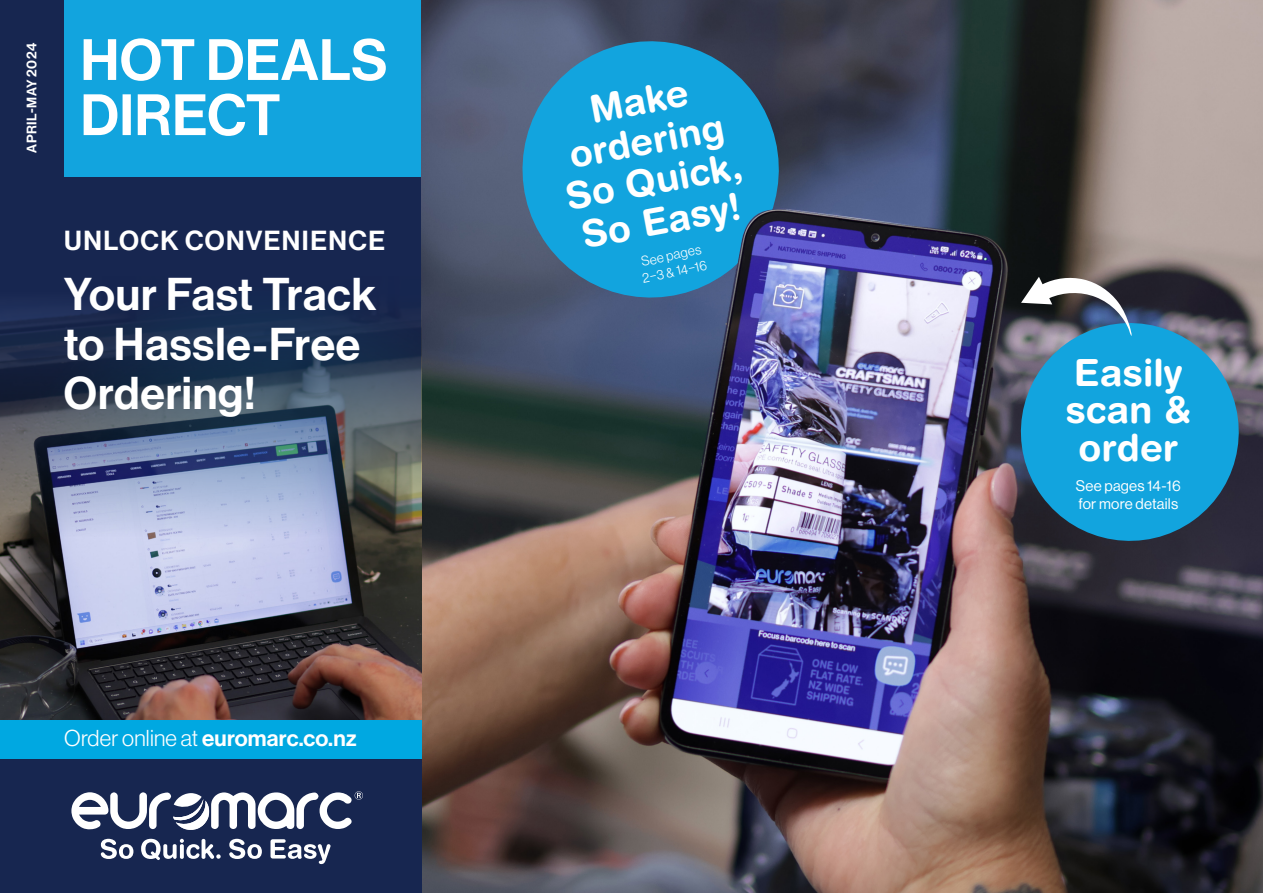
<style>
.page{position:relative;width:1263px;height:893px;background:#fff}
.page>*{position:absolute;margin:0;border:0;box-sizing:border-box;transform-origin:0 0}
.Price_Size{font:45px/49.5px "Neue Haas Display Mediu";letter-spacing:.02em;color:#fff}
.FREE{font:700 37.5px/40.7px "Helvetica Rounded LT Std";letter-spacing:.005em;color:#fff;text-align:center}
.Price_Size-2{font:27px "Neue Haas Display Mediu";letter-spacing:.055em;color:#fff}
.t1{font:22.5px "Neue Haas Display Mediu";letter-spacing:.01em;color:#fff}
.FREE-2{font:15px/18px "Neue Haas Display";letter-spacing:.015em;color:#fff}
.Price_Size-3{font:300 13.5px/16.2px "Neue Haas Display";color:#fff}
.DATE_ISSUE{font:13.5px "Neue Haas Display Mediu";letter-spacing:.04em;color:#fff}
.s1{font-family:"Neue Haas Display";font-weight:300}
</style>
<div class="page">
<div style="left:0;top:0;width:841px;height:893px;background:#172650"></div>
<img style="left:421px;top:0;width:842px;height:893px">
<div style="left:64px;top:0;width:357px;height:176px;background:#12a4de"></div>
<div style="left:0;top:720px;width:421px;height:39px;background:#00a8e1"></div>
<svg style="left:71px;top:791px;width:292px;height:39px"></svg>
<svg style="left:101px;top:839px;width:32px;height:20px"></svg>
<svg style="left:141px;top:839px;width:80px;height:21px"></svg>
<svg style="left:229px;top:839px;width:33px;height:20px"></svg>
<svg style="left:270px;top:839px;width:61px;height:25px"></svg>
<img style="left:0;top:308px;width:421px;height:412px">
<svg style="left:505px;top:25px;width:291px;height:290px;background:#2983b3"></svg>
<svg style="left:1006px;top:308px;width:247px;height:247px;background:#2681aa"></svg>
<svg style="left:1021px;top:276px;width:111px;height:60px"></svg>
<svg style="left:84px;top:94px;width:195px;height:42px"></svg>
<svg style="left:84px;top:38px;width:302px;height:43px"></svg>
<p class="DATE_ISSUE" style="left:24px;top:153px;width:111px;rotate:-90deg">APRIL-MAY 2024</p>
<p class="Price_Size-2" style="left:64px;top:225px;width:322px">UNLOCK CONVENIENCE</p>
<p class="Price_Size" style="left:64px;top:270px;width:314px">Your Fast Track to Hassle-Free<br>Ordering!</p>
<p class="t1" style="left:64px;top:725px;width:294px"><span class="s1">Order online at</span> euromarc.co.nz</p>
<p class="FREE" style="left:547px;top:97px;width:180px;rotate:-11deg">Make ordering<br>So Quick,<br>So Easy!</p>
<p class="Price_Size-3" style="left:637px;top:254px;width:67px;rotate:-12deg">See pages<br>2–3 &amp; 14–16</p>
<p class="FREE" style="left:1066px;top:353px;width:127px;line-height:37.5px">Easily scan &amp; order</p>
<p class="FREE-2" style="left:1076px;top:477px;width:106px">See pages 14-16 for more details</p>
</div>
